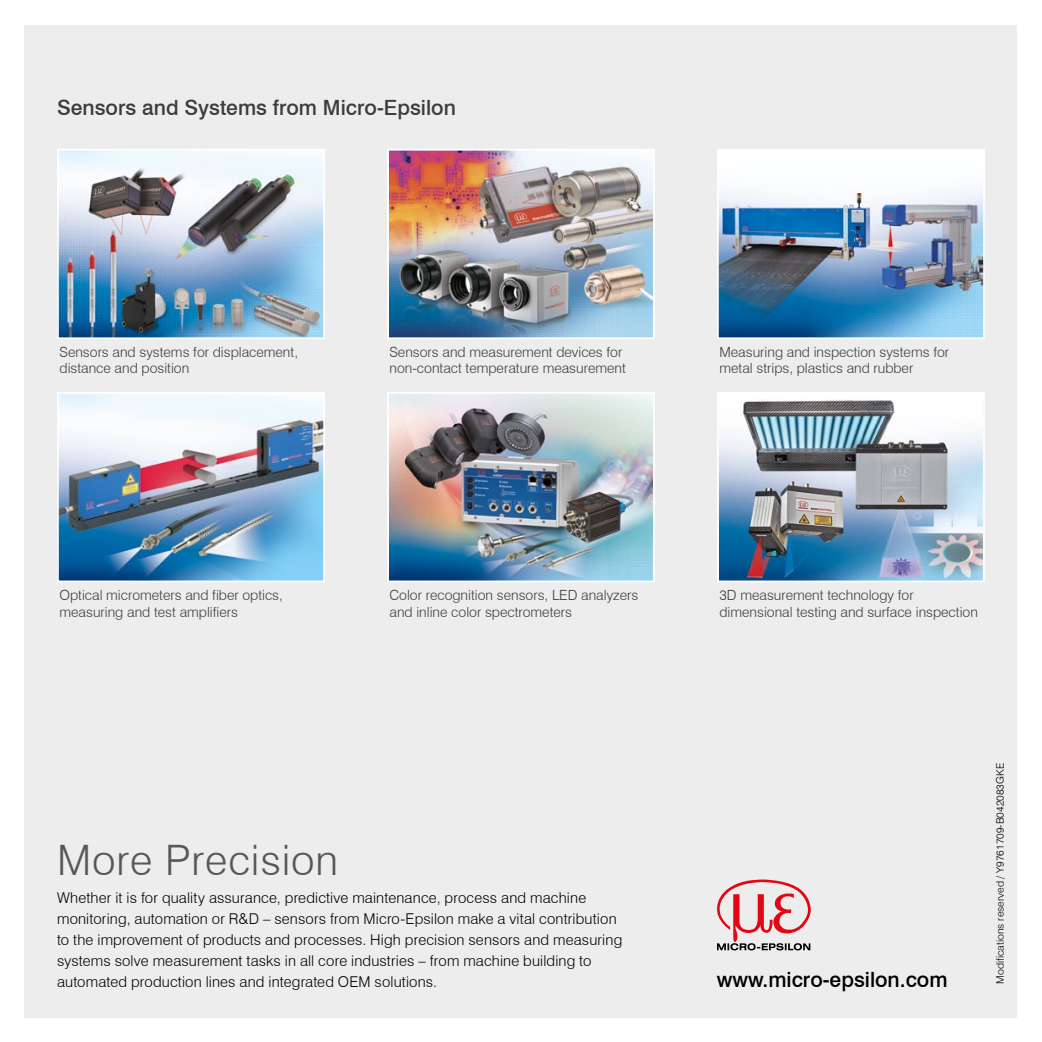
<style>
.page{position:relative;width:1042px;height:1042px;background:#fff}
.page>*{position:absolute;margin:0;border:0;box-sizing:border-box;transform-origin:0 0}
.t1{font:300 42px "Swiss 721 BT";letter-spacing:.02em;color:#575756}
.t2{font:500 21px "Swiss 721 BT";color:#3c3c3b}
.t3{font:500 21px "Swiss 721 BT";color:#000}
.t4{font:300 14.88px/21px "Swiss 721 BT";letter-spacing:.01em;color:#000}
.t5{font:300 14px/16.8px "Swiss 721 BT";color:#3c3c3b}
.t6{font:300 10.33px "Swiss 721 BT";color:#000}
</style>
<div class="page">
<div style="left:25px;top:25px;width:992px;height:992px;background:#ededed"></div>
<svg style="left:717px;top:879px;width:94px;height:71px"></svg>
<img style="left:60px;top:152px;width:262px;height:184px">
<div style="left:57px;top:149px;width:268px;height:190px;border:2px solid #fff"></div>
<img style="left:390px;top:152px;width:262px;height:184px">
<div style="left:387px;top:149px;width:268px;height:190px;border:2px solid #fff"></div>
<img style="left:60px;top:395px;width:262px;height:184px">
<div style="left:57px;top:392px;width:268px;height:190px;border:2px solid #fff"></div>
<img style="left:390px;top:395px;width:262px;height:184px">
<div style="left:387px;top:392px;width:268px;height:190px;border:2px solid #fff"></div>
<img style="left:720px;top:395px;width:262px;height:184px">
<div style="left:717px;top:392px;width:268px;height:190px;border:2px solid #fff"></div>
<img style="left:720px;top:152px;width:262px;height:184px">
<div style="left:717px;top:149px;width:268px;height:190px;border:2px solid #fff"></div>
<h2 class="t2" style="left:57px;top:95px;width:400px">Sensors and Systems from Micro-Epsilon</h2>
<p class="t5" style="left:60px;top:343px;width:240px">Sensors and systems for displacement, distance and position</p>
<p class="t5" style="left:389px;top:343px;width:238px">Sensors and measurement devices for non-contact temperature measurement</p>
<p class="t5" style="left:719px;top:343px;width:231px">Measuring and inspection systems for metal strips, plastics and rubber</p>
<p class="t5" style="left:60px;top:586px;width:225px">Optical micrometers and fiber optics, measuring and test amplifiers</p>
<p class="t5" style="left:389px;top:586px;width:250px">Color recognition sensors, LED analyzers and inline color spectrometers</p>
<p class="t5" style="left:719px;top:586px;width:260px">3D measurement technology for dimensional testing and surface inspection</p>
<h1 class="t1" style="left:57px;top:834px;width:283px">More Precision</h1>
<p class="t4" style="left:57px;top:887px;width:567px">Whether it is for quality assurance, predictive maintenance, process and machine monitoring, automation or R&amp;D – sensors from Micro-Epsilon make a vital contribution to the improvement of products and processes. High precision sensors and measuring systems solve measurement tasks in all core industries – from machine building to automated production lines and integrated OEM solutions.</p>
<h2 class="t3" style="left:717px;top:967px;width:232px">www.micro-epsilon.com</h2>
<p class="t6" style="left:993px;top:984px;width:222px;rotate:-90deg">Modifications reserved / Y9761709-B042083GKE</p>
</div>
